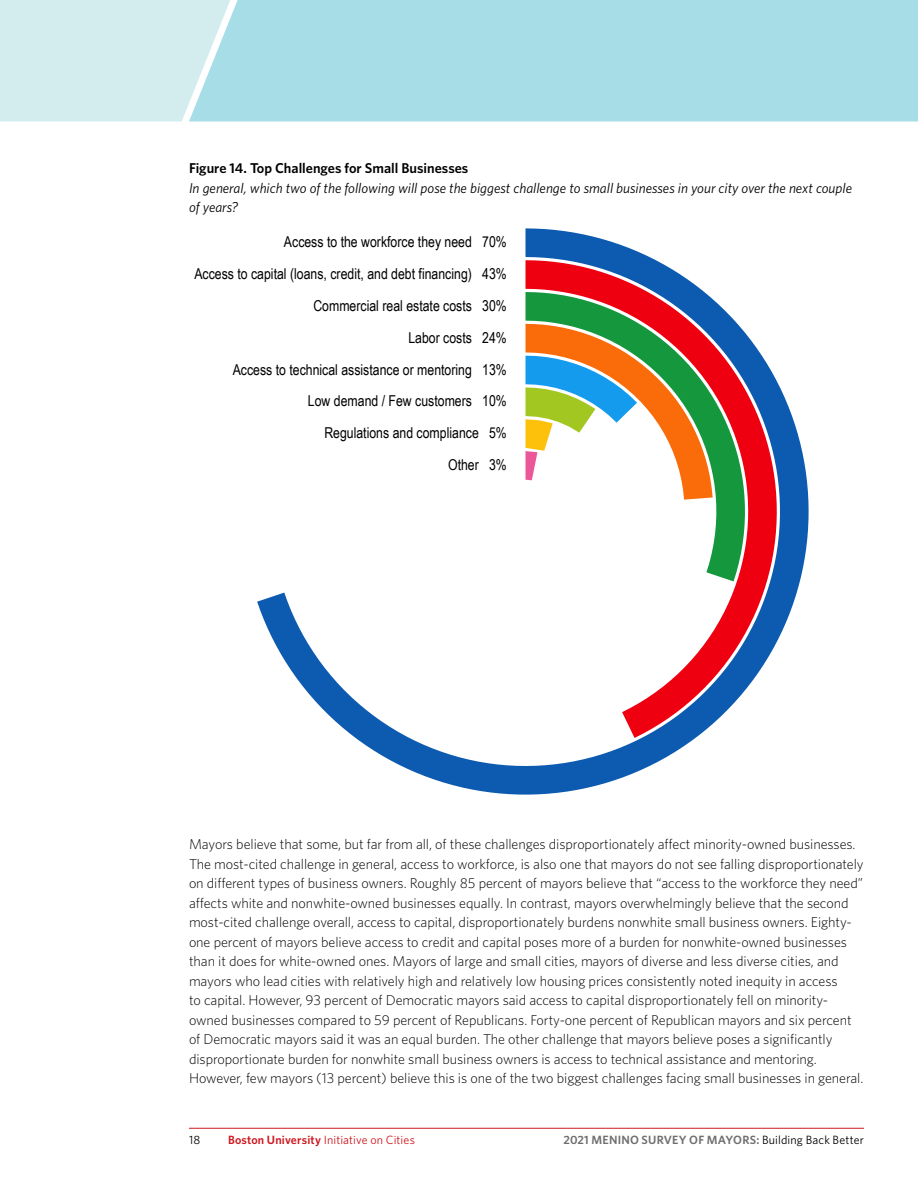
<style>
.page{position:relative;width:918px;height:1188px;background:#fff}
.page>*{position:absolute;margin:0;border:0;box-sizing:border-box;transform-origin:0 0}
.t1{font:15px/31.8px "Arial Narrow";color:#000;text-align:right}
.t2{font:300 14.25px/19.5px "Whitney";letter-spacing:-.005em;color:#000}
.t3{font:italic 14.25px/19.5px "Whitney";color:#000}
.t4{font:600 14.25px "Whitney";color:#000}
.t5{font:600 12px "Whitney";letter-spacing:.02em;color:#6f6f6f}
.t6{font:12px "Whitney";letter-spacing:.01em;color:#ce171e}
.t7{font:12px "Whitney";color:#000}
.s1{font-weight:600}
.s2{font-weight:400;color:#000}
</style>
<div class="page">
<hr style="left:189px;top:1128px;width:675px;height:1px;background:#ce171e">
<div style="left:236px;top:0;width:682px;height:121px;background:#a6dde6"></div>
<svg style="left:0;top:0;width:236px;height:121px;background:#d0ebec"></svg>
<svg style="left:257px;top:228px;width:552px;height:567px"></svg>
<svg style="left:526px;top:260px;width:251px;height:478px"></svg>
<svg style="left:526px;top:292px;width:219px;height:289px"></svg>
<svg style="left:526px;top:324px;width:187px;height:176px"></svg>
<p class="t4" style="left:189px;top:159px;width:281px">Figure 14. Top Challenges for Small Businesses</p>
<p class="t3" style="left:189px;top:178px;width:665px">In general, which two of the following will pose the biggest challenge to small businesses in your city over the next couple of years?</p>
<p class="t1" style="left:194px;top:226px;width:314px">Access to the workforce they need 70%<br>Access to capital (loans, credit, and debt financing) 43%<br>Commercial real estate costs 30%<br>Labor costs 24%<br>Access to technical assistance or mentoring 13%<br>Low demand / Few customers 10%<br>Regulations and compliance 5%<br>Other 3%</p>
<p class="t2" style="left:189px;top:834px;width:676px">Mayors believe that some, but far from all, of these challenges disproportionately affect minority-owned businesses.<br>The most-cited challenge in general, access to workforce, is also one that mayors do not see falling disproportionately on different types of business owners. Roughly 85 percent of mayors believe that “access to the workforce they need” affects white and nonwhite-owned businesses equally. In contrast, mayors overwhelmingly believe that the second most-cited challenge overall, access to capital, disproportionately burdens nonwhite small business owners. Eighty&shy;one percent of mayors believe access to credit and capital poses more of a burden for nonwhite-owned businesses than it does for white-owned ones. Mayors of large and small cities, mayors of diverse and less diverse cities, and mayors who lead cities with relatively high and relatively low housing prices consistently noted inequity in access<br>to capital. However, 93 percent of Democratic mayors said access to capital disproportionately fell on minority&shy;owned businesses compared to 59 percent of Republicans. Forty-one percent of Republican mayors and six percent of Democratic mayors said it was an equal burden. The other challenge that mayors believe poses a significantly disproportionate burden for nonwhite small business owners is access to technical assistance and mentoring.<br>However, few mayors (13 percent) believe this is one of the two biggest challenges facing small businesses in general.</p>
<p class="t7" style="left:189px;top:1131px;width:13px">18</p>
<p class="t6" style="left:228px;top:1131px;width:188px"><span class="s1">Boston University</span> Initiative on Cities</p>
<p class="t5" style="left:563px;top:1131px;width:302px">2021 MENINO SURVEY OF MAYORS: <span class="s2">Building Back Better</span></p>
</div>
